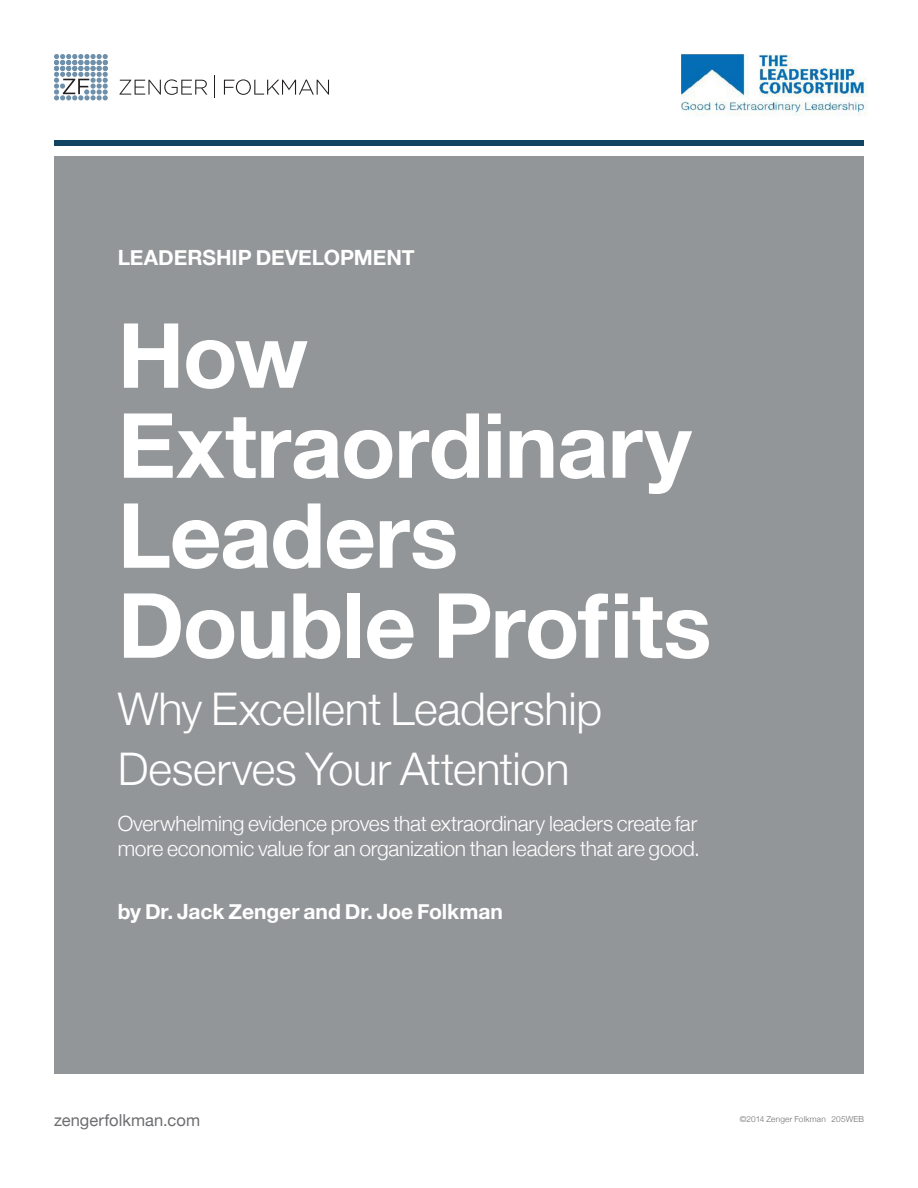
<style>
.page{position:relative;width:918px;height:1188px;background:#fff}
.page>*{position:absolute;margin:0;border:0;box-sizing:border-box;transform-origin:0 0}
.Cover_-title{font:700 90px/90px "Helvetica Neue";letter-spacing:-.01em;color:#fff}
.Cover_-_subtitle{font:300 45px/60px "Helvetica Neue";letter-spacing:-.005em;color:#fff}
.Cover_-deck{font:300 21px/25.2px "Helvetica Neue";letter-spacing:-.01em;color:#fff}
.Cover_-byline{font:700 21px "Helvetica Neue";color:#fff}
.Cover_-super{font:700 21px "Helvetica Neue";letter-spacing:-.005em;color:#fff}
.t1{font:16.5px "Helvetica Neue";letter-spacing:.005em;color:#6c6d70}
.t2{font:300 8.25px "Helvetica Neue";letter-spacing:.025em;color:#6c6d70}
</style>
<div class="page">
<div style="left:54px;top:156px;width:810px;height:918px;background:#939698"></div>
<svg style="left:54px;top:54px;width:54px;height:46px"></svg>
<svg style="left:119px;top:79px;width:88px;height:16px"></svg>
<svg style="left:224px;top:79px;width:105px;height:16px"></svg>
<svg style="left:214px;top:76px;width:1px;height:22px"></svg>
<div style="left:54px;top:140px;width:810px;height:6px;background:#114463"></div>
<img style="left:681px;top:54px;width:187px;height:62px">
<p class="Cover_-super" style="left:118px;top:241px;width:298px">LEADERSHIP DEVELOPMENT</p>
<p class="Cover_-title" style="left:118px;top:313px;width:595px">How<br>Extraordinary<br>Leaders<br>Double Profits</p>
<p class="Cover_-_subtitle" style="left:118px;top:676px;width:486px">Why Excellent Leadership<br>Deserves Your Attention</p>
<p class="Cover_-deck" style="left:118px;top:809px;width:584px">Overwhelming evidence proves that extraordinary leaders create far more economic value for an organization than leaders that are good.</p>
<p class="Cover_-byline" style="left:118px;top:895px;width:387px">by Dr. Jack Zenger and Dr. Joe Folkman</p>
<p class="t1" style="left:54px;top:1108px;width:148px">zengerfolkman.com</p>
<p class="t2" style="left:740px;top:1112px;width:126px">©2014 Zenger Folkman 205WEB</p>
</div>
